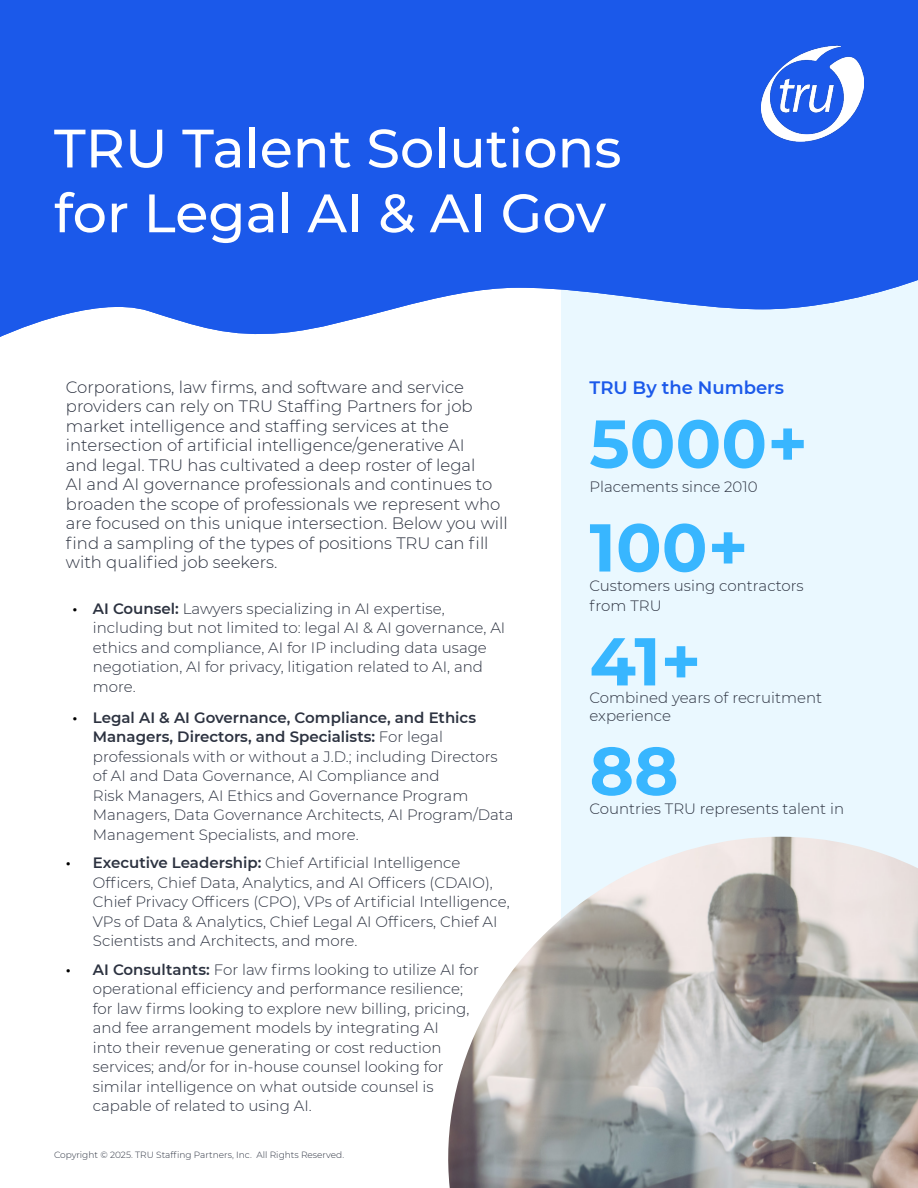
<style>
.page{position:relative;width:918px;height:1188px;background:#fff}
.page>*{position:absolute;margin:0;border:0;box-sizing:border-box;transform-origin:0 0}
.t1{font:700 67.5px "Montserrat";color:#38b6ff}
.t2{font:500 54px/64.8px "Montserrat";color:#fff}
.t3{font:600 18px "Montserrat";color:#1b59ea}
.t4{font:300 16.5px/19.5px "Montserrat";color:#2c3240}
.t5{font:300 15px/19.5px "Montserrat";color:#2c3240}
.t6{font:300 9px "Montserrat";color:#2c3240}
.s1{font-weight:600;color:#000}
.s2{font-weight:600}
</style>
<div class="page">
<div style="left:561px;top:218px;width:357px;height:825px;background:#eaf8ff"></div>
<svg style="left:0;top:0;width:918px;height:337px;background:#2e67eb"></svg>
<img style="left:761px;top:43px;width:103px;height:103px">
<img style="left:448px;top:837px;width:470px;height:351px">
<p class="t2" style="left:54px;top:114px;width:569px">TRU Talent Solutions for Legal AI &amp; AI Gov</p>
<p class="t4" style="left:66px;top:376px;width:443px">Corporations, law firms, and software and service providers can rely on TRU Staffing Partners for job market intelligence and staffing services at the intersection of artificial intelligence/generative AI<br>and legal. TRU has cultivated a deep roster of legal<br>AI and AI governance professionals and continues to broaden the scope of professionals we represent who are focused on this unique intersection. Below you will find a sampling of the types of positions TRU can fill with qualified job seekers.</p>
<p class="t5" style="left:93px;top:598px;width:414px;text-indent:-20px"><span class="s1">•</span> <span class="s2">AI Counsel:</span> Lawyers specializing in AI expertise, including but not limited to: legal AI &amp; AI governance, AI ethics and compliance, AI for IP including data usage negotiation, AI for privacy, litigation related to AI, and more.</p>
<p class="t5" style="left:93px;top:707px;width:422px;text-indent:-20px"><span class="s1">•</span> <span class="s2">Legal AI &amp; AI Governance, Compliance, and Ethics Managers, Directors, and Specialists:</span> For legal professionals with or without a J.D.; including Directors of AI and Data Governance, AI Compliance and<br>Risk Managers, AI Ethics and Governance Program Managers, Data Governance Architects, AI Program/Data Management Specialists, and more.</p>
<p class="t5" style="left:93px;top:852px;width:418px;text-indent:-27px"><span class="s1">•</span> <span class="s2">Executive Leadership:</span> Chief Artificial Intelligence Officers, Chief Data, Analytics, and AI Officers (CDAIO), Chief Privacy Officers (CPO), VPs of Artificial Intelligence, VPs of Data &amp; Analytics, Chief Legal AI Officers, Chief AI Scientists and Architects, and more.</p>
<p class="t5" style="left:93px;top:959px;width:388px;text-indent:-27px"><span class="s1">•</span> <span class="s2">AI Consultants:</span> For law firms looking to utilize AI for operational efficiency and performance resilience; for law firms looking to explore new billing, pricing, and fee arrangement models by integrating AI<br>into their revenue generating or cost reduction services; and/or for in-house counsel looking for similar intelligence on what outside counsel is capable of related to using AI.</p>
<p class="t6" style="left:54px;top:1148px;width:292px">Copyright © 2025. TRU Staffing Partners, Inc. All Rights Reserved.</p>
<p class="t3" style="left:590px;top:375px;width:196px">TRU By the Numbers</p>
<p class="t1" style="left:590px;top:395px;width:220px">5000+</p>
<p class="t5" style="left:590px;top:476px;width:170px">Placements since 2010</p>
<p class="t1" style="left:590px;top:499px;width:160px">100+</p>
<p class="t5" style="left:590px;top:575px;width:216px">Customers using contractors from TRU</p>
<p class="t1" style="left:590px;top:613px;width:113px">41+</p>
<p class="t5" style="left:590px;top:689px;width:234px;line-height:18px">Combined years of recruitment experience</p>
<p class="t1" style="left:590px;top:722px;width:91px">88</p>
<p class="t5" style="left:590px;top:799px;width:256px">Countries TRU represents talent in</p>
</div>
